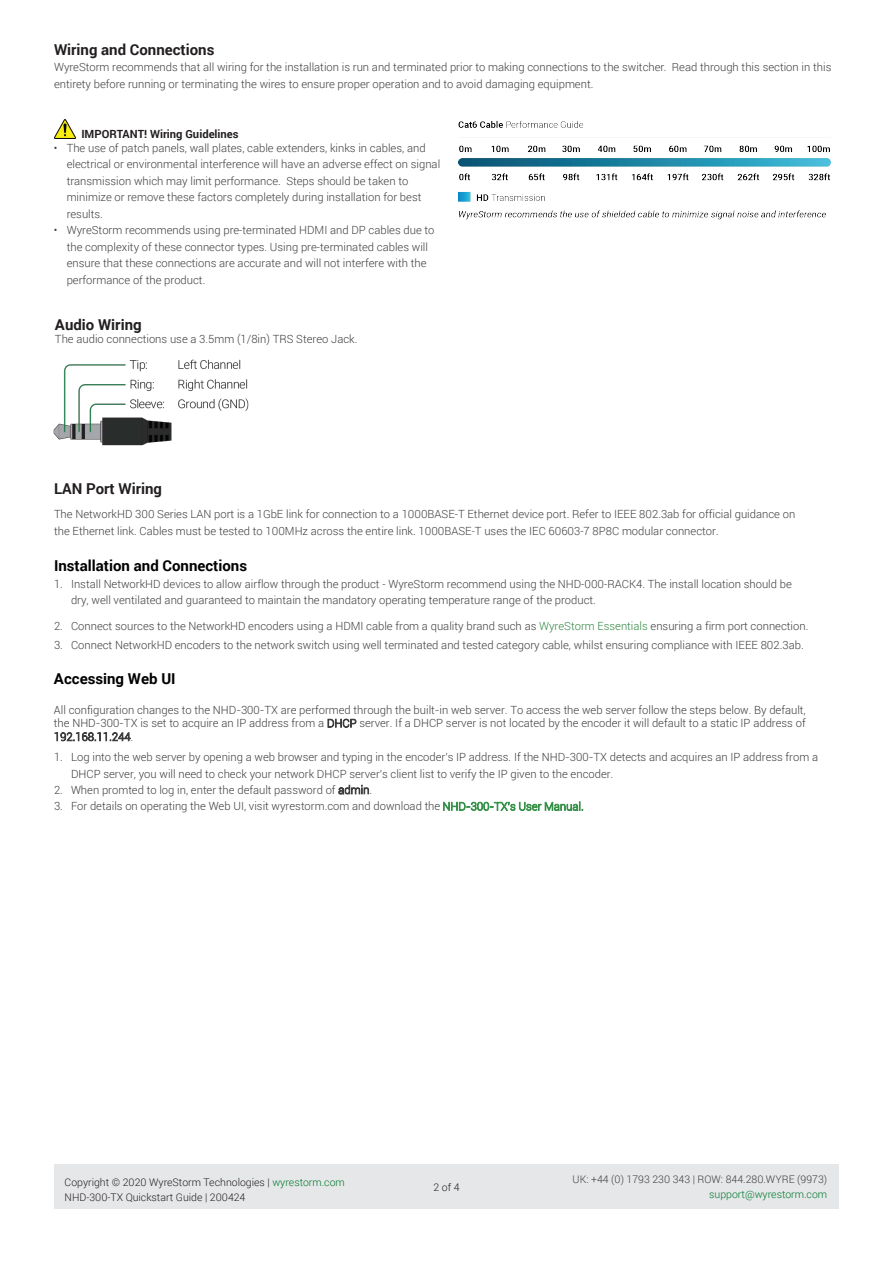
<style>
.page{position:relative;width:893px;height:1263px;background:#fff}
.page>*{position:absolute;margin:0;border:0;box-sizing:border-box;transform-origin:0 0}
.t1{font:700 15px "Roboto";color:#231f20}
.t2{font:700 15px "Roboto";color:#000}
.t3{font:700 15px "Roboto";color:#000}
.t4{font:700 15px "Roboto";color:#231f20}
.t5{font:300 11.25px/16.5px "Roboto";color:#3e3e3f}
.t6{font:700 11.25px "Roboto";color:#231f20}
.t7{font:300 10.5px "Roboto";color:#231f20}
.t8{font:300 10.5px "Roboto";color:#3e3e3f}
.t9{font:300 10.5px "Roboto";color:#00792c}
.s1{color:#328743}
.s2{color:#00792c}
.s3{color:#369248}
</style>
<div class="page">
<div style="left:54px;top:1164px;width:785px;height:45px;background:#e6e7e9"></div>
<img style="left:54px;top:120px;width:22px;height:18px">
<img style="left:459px;top:121px;width:371px;height:99px">
<img style="left:54px;top:359px;width:195px;height:87px">
<p class="t1" style="left:54px;top:39px;width:162px">Wiring and Connections</p>
<p class="t5" style="left:54px;top:58px;width:779px">WyreStorm recommends that all wiring for the installation is run and terminated prior to making connections to the switcher. Read through this section in this entirety before running or terminating the wires to ensure proper operation and to avoid damaging equipment.</p>
<p class="t6" style="left:81px;top:126px;width:159px">IMPORTANT! Wiring Guidelines</p>
<p class="t5" style="left:67px;top:139px;width:375px;text-indent:-13px">• The use of patch panels, wall plates, cable extenders, kinks in cables, and electrical or environmental interference will have an adverse effect on signal transmission which may limit performance. Steps should be taken to minimize or remove these factors completely during installation for best results.</p>
<p class="t5" style="left:67px;top:222px;width:369px;text-indent:-13px">• WyreStorm recommends using pre-terminated HDMI and DP cables due to the complexity of these connector types. Using pre-terminated cables will ensure that these connections are accurate and will not interfere with the performance of the product.</p>
<h1 class="t4" style="left:55px;top:314px;width:88px">Audio Wiring</h1>
<p class="t5" style="left:55px;top:331px;width:304px">The audio connections use a 3.5mm (1/8in) TRS Stereo Jack.</p>
<p class="t1" style="left:54px;top:478px;width:109px">LAN Port Wiring</p>
<p class="t5" style="left:54px;top:506px;width:743px">The NetworkHD 300 Series LAN port is a 1GbE link for connection to a 1000BASE-T Ethernet device port. Refer to IEEE 802.3ab for official guidance on the Ethernet link. Cables must be tested to 100MHz across the entire link. 1000BASE-T uses the IEC 60603-7 8P8C modular connector.</p>
<p class="t2" style="left:54px;top:555px;width:195px">Installation and Connections</p>
<p class="t5" style="left:71px;top:575px;width:722px;text-indent:-17px">1. Install NetworkHD devices to allow airflow through the product - WyreStorm recommend using the NHD-000-RACK4. The install location should be dry, well ventilated and guaranteed to maintain the mandatory operating temperature range of the product.</p>
<p class="t5" style="left:54px;top:617px;width:756px">2. Connect sources to the NetworkHD encoders using a HDMI cable from a quality brand such as <span class="s1">WyreStorm Essentials</span> ensuring a firm port connection.</p>
<p class="t5" style="left:54px;top:636px;width:751px">3. Connect NetworkHD encoders to the network switch using well terminated and tested category cable, whilst ensuring compliance with IEEE 802.3ab.</p>
<p class="t3" style="left:54px;top:668px;width:123px">Accessing Web UI</p>
<p class="t5" style="left:54px;top:703px;width:753px;line-height:13.5px;text-align:justify">All configuration changes to the NHD-300-TX are performed through the built-in web server. To access the web server follow the steps below. By default, the NHD-300-TX is set to acquire an IP address from a DHCP server. If a DHCP server is not located by the encoder it will default to a static IP address of 192.168.11.244<span class="s2">.</span></p>
<p class="t5" style="left:71px;top:748px;width:749px;text-indent:-17px">1. Log into the web server by opening a web browser and typing in the encoder's IP address. If the NHD-300-TX detects and acquires an IP address from a<br>DHCP server, you will need to check your network DHCP server's client list to verify the IP given to the encoder.</p>
<p class="t5" style="left:54px;top:781px;width:320px">2. When promted to log in, enter the default password of admin.</p>
<p class="t5" style="left:54px;top:798px;width:531px">3. For details on operating the Web UI, visit wyrestorm.com and download the <span class="s3">NHD-300-TX's User Manual.</span></p>
<p class="t7" style="left:65px;top:1175px;width:282px">Copyright © 2020 WyreStorm Technologies | <span class="s2">wyrestorm.com</span></p>
<p class="t7" style="left:65px;top:1190px;width:182px">NHD-300-TX Quickstart Guide | 200424</p>
<p class="t7" style="left:433px;top:1180px;width:27px">2 of 4</p>
<p class="t8" style="left:573px;top:1172px;width:256px">UK: +44 (0) 1793 230 343 | ROW: 844.280.WYRE (9973)</p>
<p class="t9" style="left:709px;top:1187px;width:120px">support@wyrestorm.com</p>
</div>
